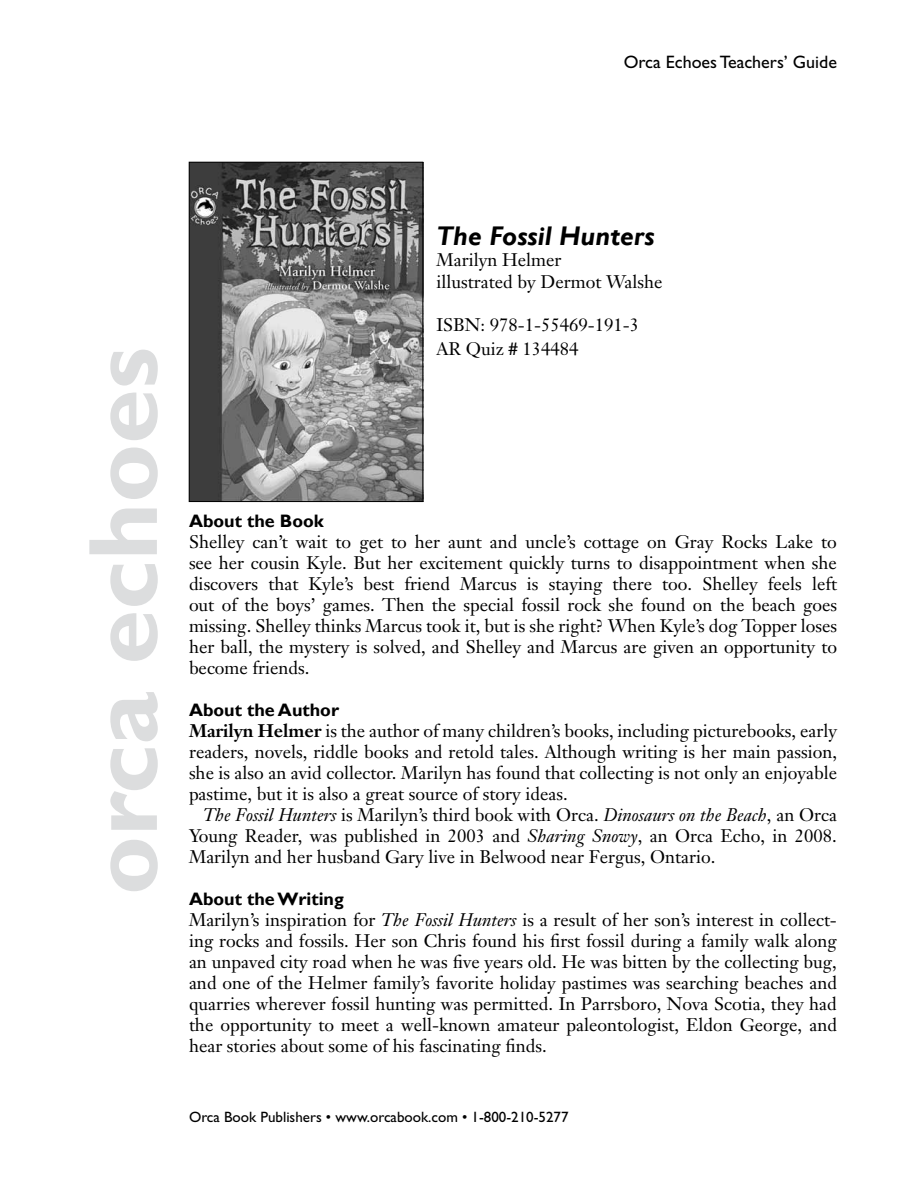
<style>
.page{position:relative;width:918px;height:1188px;background:#fff}
.page>*{position:absolute;margin:0;border:0;box-sizing:border-box;transform-origin:0 0}
.t1{font:700 99px "Gill Sans";color:#dcddde}
.t2{font:italic 700 27px "Gill Sans";color:#000}
.t3{font:18px/21px "Janson Text";color:#000;text-align:justify}
.t4{font:700 18px "Gill Sans";color:#000}
.t5{font:18px "Gill Sans";color:#000}
.t6{font:15px "Gill Sans";color:#000}
.s1{font-weight:700}
.s2{font-style:italic}
</style>
<div class="page">
<img style="left:191px;top:164px;width:230px;height:336px">
<div style="left:189px;top:162px;width:234px;height:340px;border:1px solid #000"></div>
<p class="t5" style="left:624px;top:51px;width:215px">Orca Echoes Teachers’ Guide</p>
<h1 class="t1" style="left:64px;top:895px;width:549px;rotate:-90deg">orca echoes</h1>
<h2 class="t2" style="left:436px;top:220px;width:220px">The Fossil Hunters</h2>
<p class="t3" style="left:436px;top:249px;width:227px;line-height:21.6px">Marilyn Helmer<br>illustrated by Dermot Walshe</p>
<p class="t3" style="left:436px;top:313px;width:204px;line-height:24px">ISBN: 978-1-55469-191-3<br>AR Quiz # 134484</p>
<p class="t4" style="left:189px;top:510px;width:136px">About the Book</p>
<p class="t3" style="left:189px;top:531px;width:650px">Shelley can’t wait to get to her aunt and uncle’s cottage on Gray Rocks Lake to see her cousin Kyle. But her excitement quickly turns to disappointment when she discovers that Kyle’s best friend Marcus is staying there too. Shelley feels left out of the boys’ games. Then the special fossil rock she found on the beach goes missing. Shelley thinks Marcus took it, but is she right? When Kyle’s dog Topper loses her ball, the mystery is solved, and Shelley and Marcus are given an opportunity to become friends.</p>
<p class="t4" style="left:189px;top:699px;width:152px">About the Author</p>
<p class="t3" style="left:189px;top:720px;width:650px"><span class="s1">Marilyn Helmer</span> is the author of many children’s books, including picturebooks, early readers, novels, riddle books and retold tales. Although writing is her main passion, she is also an avid collector. Marilyn has found that collecting is not only an enjoyable pastime, but it is also a great source of story ideas.</p>
<p class="t3" style="left:189px;top:804px;width:650px;text-indent:14px"><span class="s2">The Fossil Hunters</span> is Marilyn’s third book with Orca. <span class="s2">Dinosaurs on the Beach</span>, an Orca Young Reader, was published in 2003 and <span class="s2">Sharing Snowy</span>, an Orca Echo, in 2008.<br>Marilyn and her husband Gary live in Belwood near Fergus, Ontario.</p>
<p class="t4" style="left:189px;top:888px;width:156px">About the Writing</p>
<p class="t3" style="left:189px;top:909px;width:650px">Marilyn’s inspiration for <span class="s2">The Fossil Hunters</span> is a result of her son’s interest in collect&shy;ing rocks and fossils. Her son Chris found his first fossil during a family walk along an unpaved city road when he was five years old. He was bitten by the collecting bug, and one of the Helmer family’s favorite holiday pastimes was searching beaches and quarries wherever fossil hunting was permitted. In Parrsboro, Nova Scotia, they had the opportunity to meet a well-known amateur paleontologist, Eldon George, and hear stories about some of his fascinating finds.</p>
<p class="t6" style="left:189px;top:1108px;width:381px">Orca Book Publishers • www.orcabook.com • 1-800-210-5277</p>
</div>
